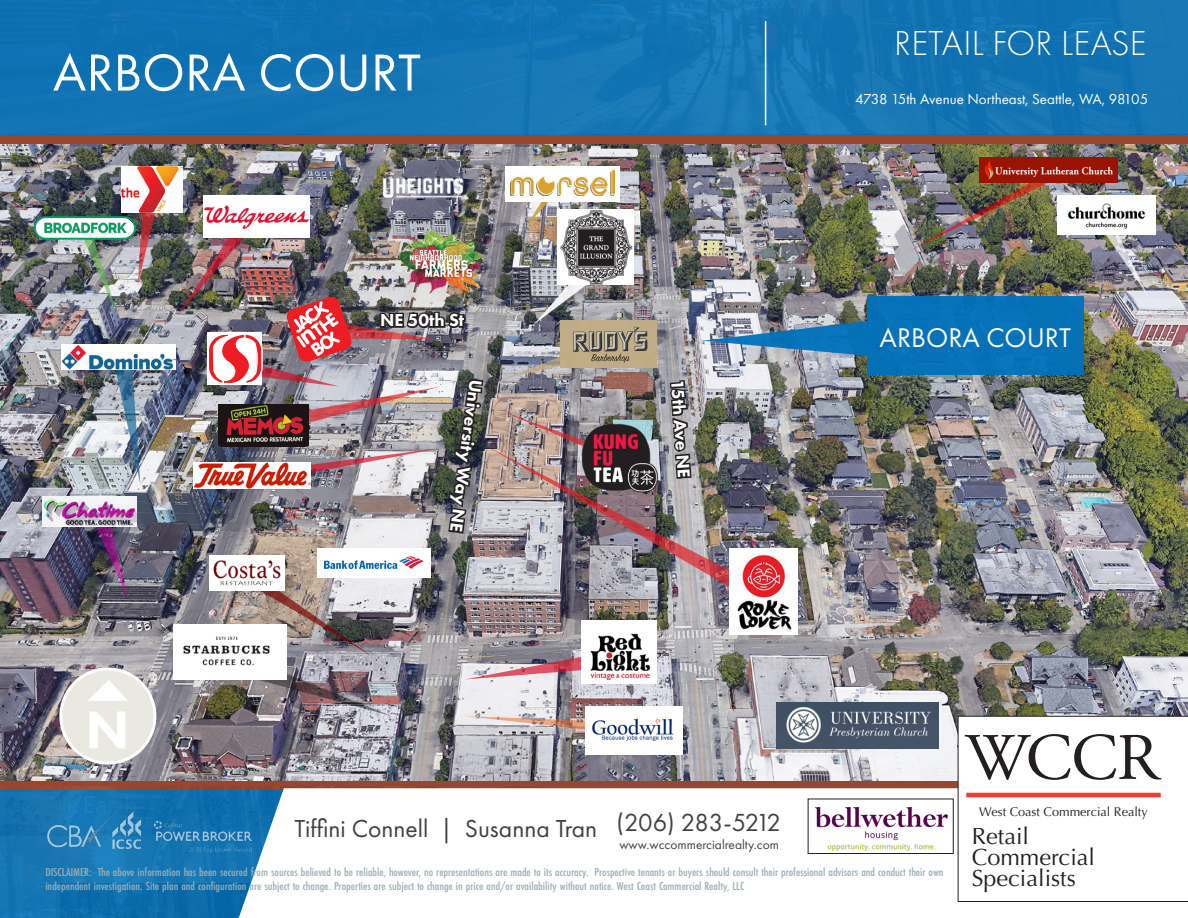
<style>
.page{position:relative;width:1188px;height:918px;background:#fff}
.page>*{position:absolute;margin:0;border:0;box-sizing:border-box;transform-origin:0 0}
.t1{font:66.15px "Adobe Garamond Pro";color:#231f20}
.t2{font:800 55.35px "Futura PT";color:#fff}
.t3{font:54px "Futura PT";color:#fff}
.t4{font:300 36px "Futura PT";letter-spacing:.01em;color:#fff}
.t5{font:28.05px "Futura PT";color:#fff}
.t6{font:25.65px "Futura PT";letter-spacing:-.04em;color:#414243}
.t7{font:25.5px "Futura PT";color:#414243}
.t8{font:23.4px/21px "Optima";color:#231f20}
.t9{font:800 18px "Futura PT";color:#fff}
.t10{font:15px "Futura PT";color:#fff}
.t11{font:13.5px "Futura PT";color:#414243}
.t12{font:12.75px "Optima";color:#231f20}
.t13{font:500 12px/13.5px "Futura PT Cond";color:#9bafb6;scale:1.09 1}
</style>
<div class="page">
<img style="left:0;top:144px;width:1187px;height:637px">
<div style="left:61px;top:669px;width:94px;height:94px;background:#e9e8e1;border-radius:50%"></div>
<div style="left:59px;top:667px;width:97px;height:98px;border:3px solid #fff;border-radius:50%"></div>
<svg style="left:88px;top:680px;width:40px;height:21px"></svg>
<div style="left:0;top:781px;width:1188px;height:9px;background:#98462e"></div>
<svg style="left:0;top:0;width:1188px;height:135px;background:#1374b3"></svg>
<div style="left:0;top:135px;width:1188px;height:9px;background:#98462e"></div>
<img style="left:0;top:787px;width:532px;height:131px">
<svg style="left:227px;top:788px;width:731px;height:130px"></svg>
<svg style="left:958px;top:716px;width:230px;height:186px"></svg>
<hr style="left:966px;top:793px;width:195px;height:4px;background:#ee3e34">
<hr style="left:765px;top:21px;width:1px;height:104px;background:#fff">
<img style="left:148px;top:817px;width:113px;height:37px">
<img style="left:44px;top:813px;width:71px;height:37px">
<img style="left:112px;top:810px;width:29px;height:38px">
<div style="left:808px;top:799px;width:145px;height:55px;background:#fff"></div>
<img style="left:815px;top:808px;width:132px;height:42px">
<div style="left:808px;top:799px;width:145px;height:55px;border:1px solid #231f20"></div>
<div style="left:867px;top:297px;width:216px;height:78px;background:#0072bc"></div>
<img style="left:23px;top:208px;width:133px;height:114px">
<img style="left:122px;top:166px;width:61px;height:47px">
<svg style="left:112px;top:369px;width:28px;height:116px;background:#8da1b2"></svg>
<img style="left:62px;top:344px;width:113px;height:25px">
<img style="left:365px;top:170px;width:116px;height:7px">
<div style="left:505px;top:166px;width:115px;height:36px;background:#fff"></div>
<img style="left:517px;top:171px;width:98px;height:6px">
<svg style="left:90px;top:526px;width:38px;height:73px;background:#5b4763"></svg>
<img style="left:42px;top:497px;width:95px;height:29px">
<img style="left:173px;top:624px;width:4px;height:55px">
<img style="left:586px;top:735px;width:96px;height:19px">
<img style="left:776px;top:703px;width:162px;height:45px">
<img style="left:907px;top:179px;width:144px;height:73px">
<img style="left:980px;top:158px;width:138px;height:24px">
<img style="left:1099px;top:235px;width:51px;height:64px">
<img style="left:1057px;top:196px;width:98px;height:39px">
<img style="left:177px;top:177px;width:692px;height:558px">
<h3 class="t3" style="left:53px;top:41px;width:370px">ARBORA COURT</h3>
<p class="t9" style="left:380px;top:309px;width:86px">NE 50th St</p>
<p class="t2" style="left:85px;top:695px;width:46px">N</p>
<p class="t9" style="left:487px;top:381px;width:155px;rotate:97deg">University Way NE</p>
<p class="t9" style="left:688px;top:379px;width:100px;rotate:86deg">15th Ave NE</p>
<h3 class="t4" style="left:894px;top:23px;width:254px">RETAIL FOR LEASE</h3>
<p class="t10" style="left:855px;top:91px;width:295px">4738 15th Avenue Northeast, Seattle, WA, 98105</p>
<h3 class="t5" style="left:880px;top:321px;width:193px">ARBORA COURT</h3>
<h1 class="t1" style="left:965px;top:718px;width:196px">WCCR</h1>
<h3 class="t6" style="left:617px;top:808px;width:166px">(206) 283-5212</h3>
<p class="t11" style="left:619px;top:836px;width:161px">www.wccommercialrealty.com</p>
<h3 class="t7" style="left:294px;top:814px;width:304px">Tiffini Connell | Susanna Tran</h3>
<p class="t13" style="left:45px;top:866px;width:826px">DISCLAIMER: The above information has been secured from sources believed to be reliable, however, no representations are made to its accuracy. Prospective tenants or buyers should consult their professional advisors and conduct their own independent investigation. Site plan and configuration are subject to change. Properties are subject to change in price and/or availability without notice. West Coast Commercial Realty, LLC</p>
<p class="t12" style="left:979px;top:804px;width:170px">West Coast Commercial Realty</p>
<h3 class="t8" style="left:972px;top:826px;width:125px">Retail<br>Commercial<br>Specialists</h3>
</div>
